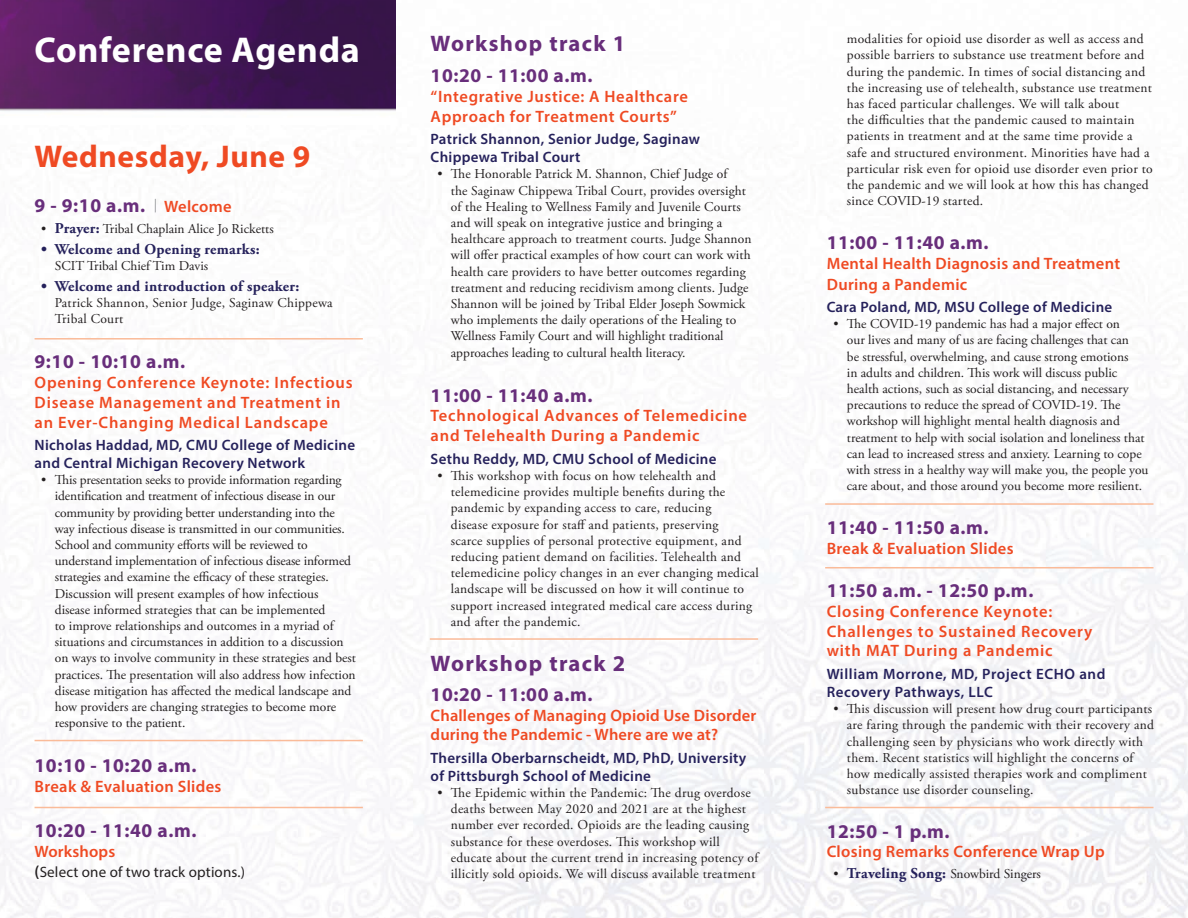
<style>
.page{position:relative;width:1188px;height:918px;background:#fff}
.page>*{position:absolute;margin:0;border:0;box-sizing:border-box;transform-origin:0 0}
.t1{font:700 36px "Myriad Pro";letter-spacing:.02em;color:#fff}
.t2{font:700 31.5px "Myriad Pro";letter-spacing:.02em;color:#ef4a23}
.t3{font:700 22.5px "Myriad Pro";letter-spacing:.06em;color:#682e7b}
.t4{font:700 19.5px "Myriad Pro";letter-spacing:.03em;color:#682e7b}
.t5{font:600 16.5px/19.8px "Myriad Pro";letter-spacing:.04em;color:#ef4a23}
.t6{font:600 16.5px/21px "Myriad Pro";letter-spacing:.02em;color:#ef4a23}
.t7{font:600 16.5px/19.8px "Myriad Pro";letter-spacing:.01em;color:#ef4a23}
.t8{font:600 15px/18px "Myriad Pro";letter-spacing:.02em;color:#25215b}
.t9{font:700 15px "Adobe Garamond Pro";letter-spacing:.02em;color:#25215b}
.t10{font:600 15px/18px "Myriad Pro";letter-spacing:.04em;color:#25215b}
.t11{font:15px "Myriad Pro";letter-spacing:.01em;color:#231f20}
.t12{font:13.5px/16.2px "Adobe Garamond Pro";letter-spacing:.01em;color:#231f20}
.s1{font-family:"Minion Pro";font-weight:400;font-size:13.5px;color:#939598}
.s2{font-weight:600;font-size:16.5px;color:#ef4a23}
.s3{font-weight:700;font-size:15px;color:#25215b}
.s4{font-weight:600;font-size:16.5px}
</style>
<div class="page">
<img style="left:0;top:0;width:396px;height:117px">
<hr style="left:825px;top:503px;width:329px;height:2px;background:#fabb99">
<hr style="left:825px;top:567px;width:329px;height:1px;background:#fabb99">
<hr style="left:430px;top:638px;width:328px;height:2px;background:#fabb99">
<hr style="left:35px;top:807px;width:328px;height:1px;background:#fabb99">
<hr style="left:35px;top:740px;width:328px;height:1px;background:#fabb99">
<hr style="left:35px;top:338px;width:328px;height:2px;background:#fabb99">
<hr style="left:825px;top:807px;width:329px;height:1px;background:#fabb99">
<h1 class="t1" style="left:35px;top:26px;width:327px">Conference Agenda</h1>
<h3 class="t3" style="left:431px;top:28px;width:196px">Workshop track 1</h3>
<h3 class="t4" style="left:431px;top:63px;width:163px">10:20 - 11:00 a.m.</h3>
<p class="t5" style="left:431px;top:86px;width:259px">“Integrative Justice: A Healthcare<br>Approach for Treatment Courts”</p>
<p class="t8" style="left:431px;top:130px;width:271px">Patrick Shannon, Senior Judge, Saginaw<br>Chippewa Tribal Court</p>
<p class="t12" style="left:451px;top:167px;width:302px;text-indent:-14px">• The Honorable Patrick M. Shannon, Chief Judge of<br>the Saginaw Chippewa Tribal Court, provides oversight of the Healing to Wellness Family and Juvenile Courts and will speak on integrative justice and bringing a healthcare approach to treatment courts. Judge Shannon will offer practical examples of how court can work with health care providers to have better outcomes regarding treatment and reducing recidivism among clients. Judge Shannon will be joined by Tribal Elder Joseph Sowmick who implements the daily operations of the Healing to Wellness Family Court and will highlight traditional approaches leading to cultural health literacy.</p>
<h3 class="t4" style="left:431px;top:382px;width:163px">11:00 - 11:40 a.m.</h3>
<p class="t5" style="left:431px;top:406px;width:318px">Technological Advances of Telemedicine and Telehealth During a Pandemic</p>
<p class="t8" style="left:431px;top:449px;width:287px">Sethu Reddy, MD, CMU School of Medicine</p>
<p class="t12" style="left:451px;top:468px;width:310px;text-indent:-14px">• This workshop with focus on how telehealth and telemedicine provides multiple benefits during the pandemic by expanding access to care, reducing<br>disease exposure for staff and patients, preserving<br>scarce supplies of personal protective equipment, and reducing patient demand on facilities. Telehealth and telemedicine policy changes in an ever changing medical landscape will be discussed on how it will continue to support increased integrated medical care access during and after the pandemic.</p>
<h3 class="t3" style="left:431px;top:648px;width:196px">Workshop track 2</h3>
<h3 class="t4" style="left:431px;top:681px;width:163px">10:20 - 11:00 a.m.</h3>
<p class="t7" style="left:431px;top:705px;width:327px">Challenges of Managing Opioid Use Disorder during the Pandemic - Where are we at?</p>
<p class="t8" style="left:431px;top:748px;width:317px">Thersilla Oberbarnscheidt, MD, PhD, University of Pittsburgh School of Medicine</p>
<p class="t12" style="left:451px;top:785px;width:309px;text-indent:-14px">• The Epidemic within the Pandemic: The drug overdose deaths between May 2020 and 2021 are at the highest number ever recorded. Opioids are the leading causing substance for these overdoses. This workshop will educate about the current trend in increasing potency of illicitly sold opioids. We will discuss available treatment</p>
<h2 class="t2" style="left:35px;top:135px;width:277px">Wednesday, June 9</h2>
<h3 class="t4" style="left:35px;top:192px;width:199px">9 - 9:10 a.m. <span class="s1">|</span> <span class="s2">Welcome</span></h3>
<p class="t12" style="left:41px;top:221px;width:234px">• <span class="s3">Prayer:</span> Tribal Chaplain Alice Jo Ricketts</p>
<p class="t9" style="left:41px;top:240px;width:220px">• Welcome and Opening remarks:</p>
<p class="t12" style="left:55px;top:258px;width:155px">SCIT Tribal Chief Tim Davis</p>
<p class="t9" style="left:41px;top:277px;width:260px">• Welcome and introduction of speaker:</p>
<p class="t12" style="left:55px;top:295px;width:279px">Patrick Shannon, Senior Judge, Saginaw Chippewa<br>Tribal Court</p>
<h3 class="t4" style="left:35px;top:349px;width:152px">9:10 - 10:10 a.m.</h3>
<p class="t5" style="left:35px;top:372px;width:320px">Opening Conference Keynote: Infectious<br>Disease Management and Treatment in an Ever-Changing Medical Landscape</p>
<p class="t8" style="left:35px;top:436px;width:322px">Nicholas Haddad, MD, CMU College of Medicine and Central Michigan Recovery Network</p>
<p class="t12" style="left:55px;top:472px;width:303px;text-indent:-14px">• This presentation seeks to provide information regarding identification and treatment of infectious disease in our community by providing better understanding into the way infectious disease is transmitted in our communities.<br>School and community efforts will be reviewed to understand implementation of infectious disease informed strategies and examine the efficacy of these strategies.<br>Discussion will present examples of how infectious disease informed strategies that can be implemented<br>to improve relationships and outcomes in a myriad of situations and circumstances in addition to a discussion on ways to involve community in these strategies and best practices. The presentation will also address how infection disease mitigation has affected the medical landscape and how providers are changing strategies to become more responsive to the patient.</p>
<h3 class="t4" style="left:35px;top:753px;width:163px">10:10 - 10:20 a.m.</h3>
<p class="t6" style="left:35px;top:776px;width:188px">Break &amp; Evaluation Slides</p>
<h3 class="t4" style="left:35px;top:818px;width:163px">10:20 - 11:40 a.m.</h3>
<p class="t7" style="left:35px;top:841px;width:82px">Workshops</p>
<p class="t11" style="left:35px;top:862px;width:212px"><span class="s4">(</span>Select one of two track options.)</p>
<p class="t12" style="left:847px;top:31px;width:307px">modalities for opioid use disorder as well as access and possible barriers to substance use treatment before and during the pandemic. In times of social distancing and the increasing use of telehealth, substance use treatment has faced particular challenges. We will talk about<br>the difficulties that the pandemic caused to maintain patients in treatment and at the same time provide a safe and structured environment. Minorities have had a particular risk even for opioid use disorder even prior to the pandemic and we will look at how this has changed since COVID-19 started.</p>
<h3 class="t4" style="left:827px;top:229px;width:163px">11:00 - 11:40 a.m.</h3>
<p class="t6" style="left:827px;top:252px;width:295px">Mental Health Diagnosis and Treatment<br>During a Pandemic</p>
<p class="t8" style="left:827px;top:298px;width:287px">Cara Poland, MD, MSU College of Medicine</p>
<p class="t12" style="left:847px;top:316px;width:303px;text-indent:-14px">• The COVID-19 pandemic has had a major effect on<br>our lives and many of us are facing challenges that can<br>be stressful, overwhelming, and cause strong emotions<br>in adults and children. This work will discuss public health actions, such as social distancing, and necessary precautions to reduce the spread of COVID-19. The workshop will highlight mental health diagnosis and treatment to help with social isolation and loneliness that can lead to increased stress and anxiety. Learning to cope with stress in a healthy way will make you, the people you care about, and those around you become more resilient.</p>
<h3 class="t4" style="left:827px;top:514px;width:163px">11:40 - 11:50 a.m.</h3>
<p class="t6" style="left:827px;top:537px;width:188px">Break &amp; Evaluation Slides</p>
<h3 class="t4" style="left:827px;top:578px;width:208px">11:50 a.m. - 12:50 p.m.</h3>
<p class="t5" style="left:827px;top:601px;width:267px">Closing Conference Keynote:<br>Challenges to Sustained Recovery with MAT During a Pandemic</p>
<p class="t10" style="left:827px;top:665px;width:280px">William Morrone, MD, Project ECHO and<br>Recovery Pathways, LLC</p>
<p class="t12" style="left:847px;top:701px;width:309px;text-indent:-14px">• This discussion will present how drug court participants are faring through the pandemic with their recovery and challenging seen by physicians who work directly with them. Recent statistics will highlight the concerns of how medically assisted therapies work and compliment substance use disorder counseling.</p>
<h3 class="t4" style="left:827px;top:818px;width:124px">12:50 - 1 p.m.</h3>
<p class="t6" style="left:827px;top:841px;width:280px">Closing Remarks Conference Wrap Up</p>
<p class="t12" style="left:833px;top:867px;width:209px">• <span class="s3">Traveling Song:</span> Snowbird Singers</p>
</div>
